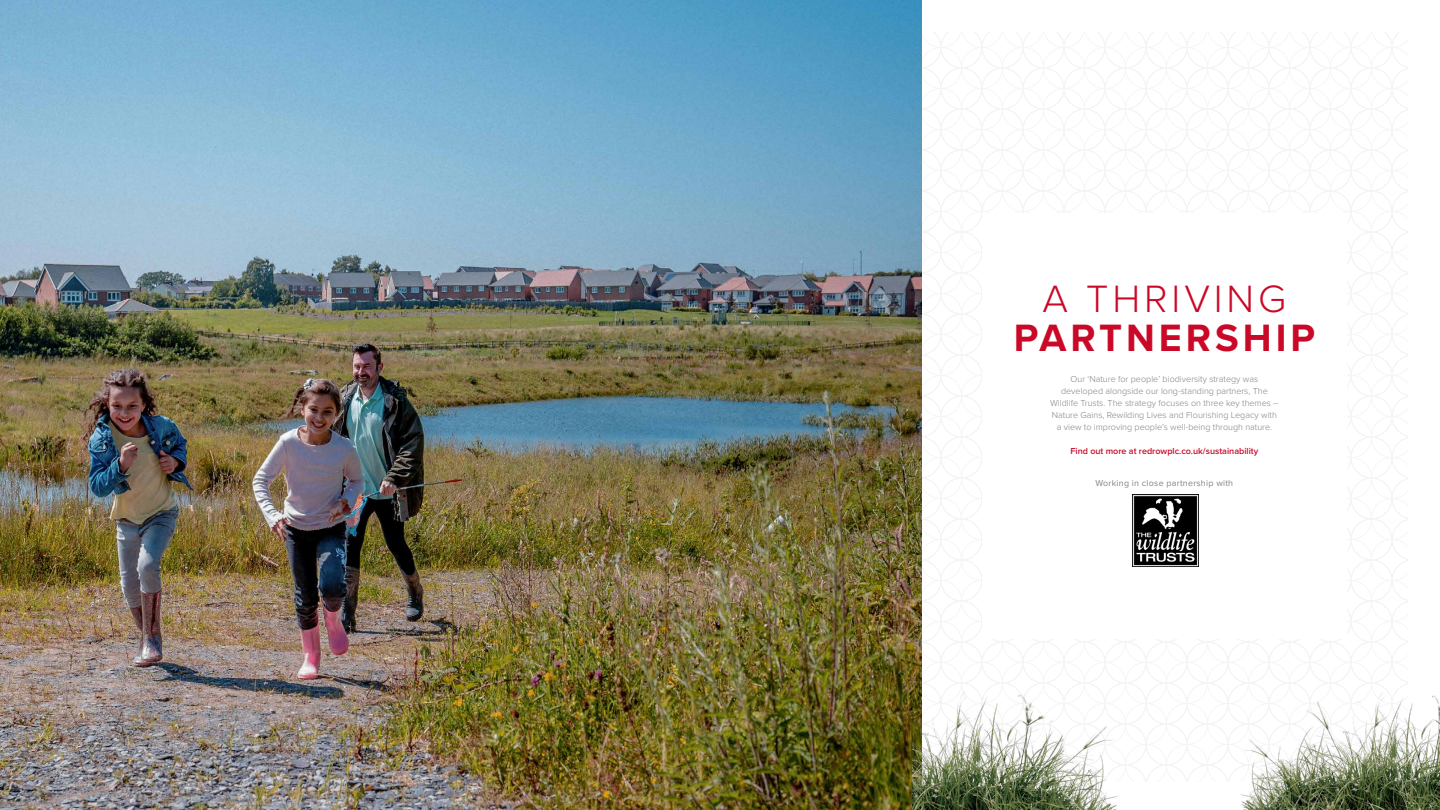
<style>
.page{position:relative;width:1440px;height:810px;background:#fff}
.page>*{position:absolute;margin:0;border:0;box-sizing:border-box;transform-origin:0 0}
.t1{font:700 39.45px "Proxima Nova";letter-spacing:.1em;color:#ca0928}
.t2{font:300 39.45px "Proxima Nova";letter-spacing:.1em;color:#ca0928}
.t3{font:300 9px/12px "Proxima Nova";color:#828282;text-align:center}
.t4{font:600 9px "Proxima Nova";color:#ca0928}
.t5{font:8.93px "Proxima Nova";letter-spacing:.03em;color:#828282}
</style>
<div class="page">
<img style="left:0;top:0;width:921px;height:810px">
<div style="left:913px;top:32px;width:495px;height:749px;background:#fff"></div>
<img style="left:1240px;top:693px;width:200px;height:117px">
<img style="left:912px;top:686px;width:206px;height:124px">
<img style="left:1132px;top:495px;width:66px;height:71px">
<h1 class="t2" style="left:1043px;top:269px;width:245px">A THRIVING</h1>
<h1 class="t1" style="left:1014px;top:309px;width:303px">PARTNERSHIP</h1>
<p class="t3" style="left:1050px;top:373px;width:230px">Our ‘Nature for people’ biodiversity strategy was developed alongside our long-standing partners, The Wildlife Trusts. The strategy focuses on three key themes – Nature Gains, Rewilding Lives and Flourishing Legacy with a view to improving people’s well-being through nature.</p>
<p class="t4" style="left:1070px;top:444px;width:189px">Find out more at redrowplc.co.uk/sustainability</p>
<p class="t5" style="left:1095px;top:476px;width:139px">Working in close partnership with</p>
</div>
